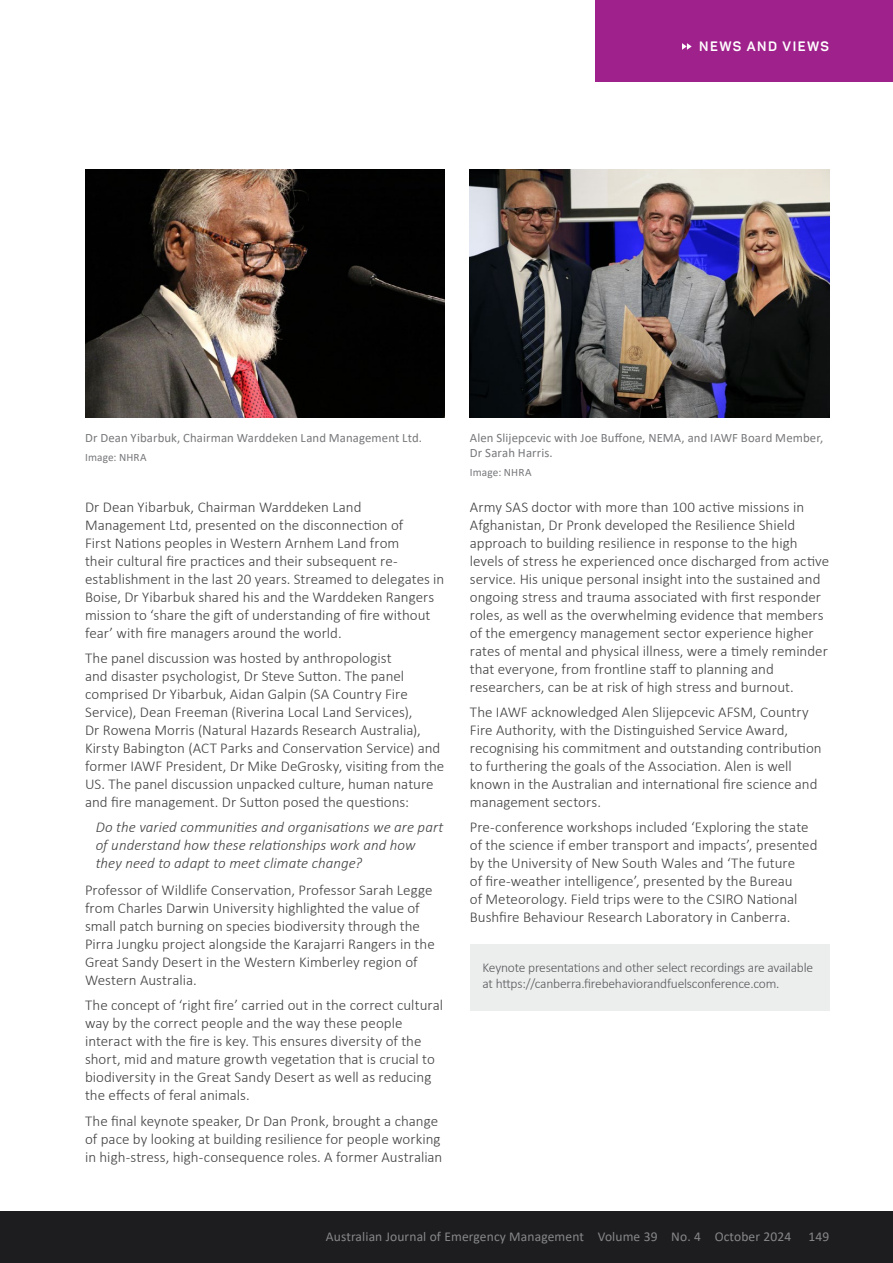
<style>
.page{position:relative;width:893px;height:1263px;background:#fff}
.page>*{position:absolute;margin:0;border:0;box-sizing:border-box;transform-origin:0 0}
.t1{font:300 15px/18px "Calibri";color:#414042}
.t2{font:italic 300 15px/18px "Calibri";letter-spacing:.005em;color:#414042}
.t3{font:300 13.5px/16.5px "Calibri";letter-spacing:-.015em;color:#58595b}
.t4{font:13.5px "Calibri";letter-spacing:.01em;color:#868788}
.t5{font:700 13.5px "Panton";letter-spacing:.11em;color:#fff}
.t6{font:12.75px/15px "Calibri";letter-spacing:.01em;color:#77787b}
.t7{font:11.25px "Calibri";letter-spacing:.01em;color:#77787b}
</style>
<div class="page">
<div style="left:0;top:1212px;width:893px;height:51px;background:#1d1d1f"></div>
<div style="left:596px;top:0;width:297px;height:81px;background:#9f218b"></div>
<svg style="left:682px;top:43px;width:10px;height:7px"></svg>
<div style="left:470px;top:945px;width:359px;height:66px;background:#eceded"></div>
<img style="left:85px;top:170px;width:359px;height:247px">
<img style="left:470px;top:170px;width:359px;height:247px">
<p class="t5" style="left:699px;top:38px;width:131px">NEWS AND VIEWS</p>
<p class="t6" style="left:85px;top:430px;width:338px">Dr Dean Yibarbuk, Chairman Warddeken Land Management Ltd.</p>
<p class="t7" style="left:85px;top:449px;width:63px">Image: NHRA</p>
<p class="t1" style="left:85px;top:497px;width:361px">Dr Dean Yibarbuk, Chairman Warddeken Land Management Ltd, presented on the disconnection of<br>First Nations peoples in Western Arnhem Land from<br>their cultural fire practices and their subsequent re&shy;establishment in the last 20 years. Streamed to delegates in Boise, Dr Yibarbuk shared his and the Warddeken Rangers mission to ‘share the gift of understanding of fire without fear’ with fire managers around the world.</p>
<p class="t1" style="left:85px;top:649px;width:361px">The panel discussion was hosted by anthropologist<br>and disaster psychologist, Dr Steve Sutton. The panel comprised Dr Yibarbuk, Aidan Galpin (SA Country Fire Service), Dean Freeman (Riverina Local Land Services),<br>Dr Rowena Morris (Natural Hazards Research Australia), Kirsty Babington (ACT Parks and Conservation Service) and former IAWF President, Dr Mike DeGrosky, visiting from the US. The panel discussion unpacked culture, human nature and fire management. Dr Sutton posed the questions:</p>
<p class="t2" style="left:96px;top:818px;width:349px">Do the varied communities and organisations we are part of understand how these relationships work and how they need to adapt to meet climate change?</p>
<p class="t1" style="left:85px;top:881px;width:351px">Professor of Wildlife Conservation, Professor Sarah Legge from Charles Darwin University highlighted the value of small patch burning on species biodiversity through the Pirra Jungku project alongside the Karajarri Rangers in the Great Sandy Desert in the Western Kimberley region of Western Australia.</p>
<p class="t1" style="left:85px;top:996px;width:360px">The concept of ‘right fire’ carried out in the correct cultural way by the correct people and the way these people interact with the fire is key. This ensures diversity of the short, mid and mature growth vegetation that is crucial to biodiversity in the Great Sandy Desert as well as reducing the effects of feral animals.</p>
<p class="t1" style="left:85px;top:1112px;width:359px">The final keynote speaker, Dr Dan Pronk, brought a change of pace by looking at building resilience for people working in high-stress, high-consequence roles. A former Australian</p>
<p class="t6" style="left:470px;top:430px;width:355px">Alen Slijepcevic with Joe Buffone, NEMA, and IAWF Board Member,<br>Dr Sarah Harris.</p>
<p class="t7" style="left:470px;top:464px;width:63px">Image: NHRA</p>
<p class="t1" style="left:470px;top:497px;width:361px">Army SAS doctor with more than 100 active missions in Afghanistan, Dr Pronk developed the Resilience Shield approach to building resilience in response to the high levels of stress he experienced once discharged from active service. His unique personal insight into the sustained and ongoing stress and trauma associated with first responder roles, as well as the overwhelming evidence that members of the emergency management sector experience higher rates of mental and physical illness, were a timely reminder that everyone, from frontline staff to planning and researchers, can be at risk of high stress and burnout.</p>
<p class="t1" style="left:470px;top:703px;width:353px">The IAWF acknowledged Alen Slijepcevic AFSM, Country Fire Authority, with the Distinguished Service Award, recognising his commitment and outstanding contribution to furthering the goals of the Association. Alen is well known in the Australian and international fire science and management sectors.</p>
<p class="t1" style="left:470px;top:818px;width:349px">Pre-conference workshops included ‘Exploring the state of the science if ember transport and impacts’, presented by the University of New South Wales and ‘The future<br>of fire-weather intelligence’, presented by the Bureau<br>of Meteorology. Field trips were to the CSIRO National Bushfire Behaviour Research Laboratory in Canberra.</p>
<p class="t3" style="left:483px;top:959px;width:332px">Keynote presentations and other select recordings are available at https://canberra.firebehaviorandfuelsconference.com.</p>
<p class="t4" style="left:326px;top:1227px;width:467px">Australian Journal of Emergency Management Volume 39 No. 4 October 2024</p>
<p class="t4" style="left:808px;top:1227px;width:22px">149</p>
</div>
